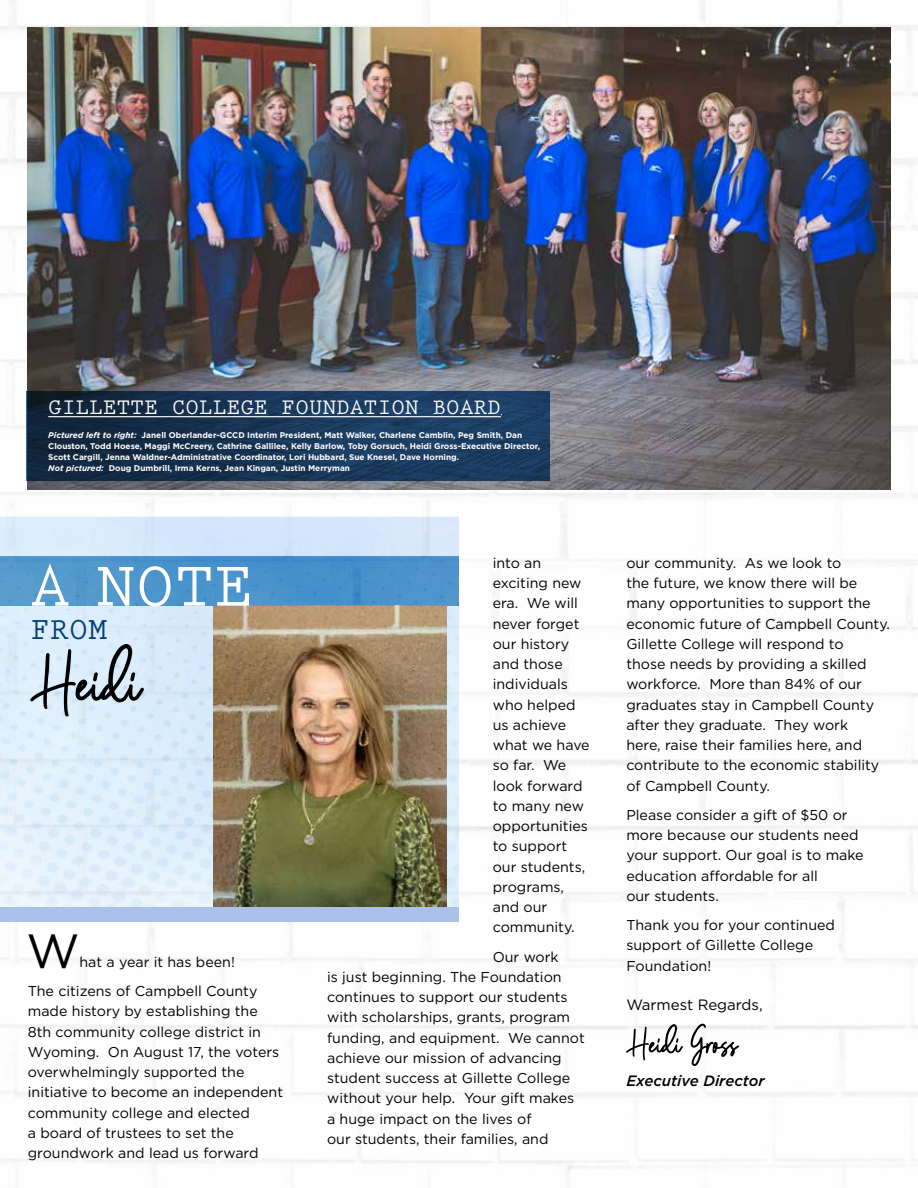
<style>
.page{position:relative;width:918px;height:1188px;background:#fff}
.page>*{position:absolute;margin:0;border:0;box-sizing:border-box;transform-origin:0 0}
.t1{font:700 108px "Hughson Alt";color:#000}
.t2{font:700 64.5px "Prestige Elite Std";color:#fff}
.t3{font:700 54px "Hughson Alt";color:#000}
.t4{font:48px "Gotham";color:#000}
.t5{font:700 31.5px "Prestige Elite Std";color:#003f73}
.t6{font:700 22.5px "Prestige Elite Std";letter-spacing:.01em;color:#fff}
.t7{font:italic 500 15px "Gotham";color:#000}
.t8{font:15px "Gotham";color:#000}
.t9{font:14.25px/20.2px "Gotham";color:#000}
.t10{font:700 8.25px/11.2px "Gotham";color:#fff}
.s1{font-style:italic}
</style>
<div class="page">
<img style="left:0;top:0;width:918px;height:1173px">
<img style="left:27px;top:27px;width:864px;height:462px">
<img style="left:0;top:515px;width:459px;height:392px">
<img style="left:214px;top:606px;width:232px;height:301px">
<div style="left:0;top:556px;width:459px;height:50px;background:linear-gradient(to right,#5299cc,#458ecb)"></div>
<div style="left:0;top:907px;width:459px;height:15px;background:#abc1e9"></div>
<svg style="left:26px;top:391px;width:524px;height:90px;background:#183554"></svg>
<hr style="left:48px;top:416px;width:453px;height:1px;background:#fff">
<h3 class="t6" style="left:48px;top:395px;width:454px">GILLETTE COLLEGE FOUNDATION BOARD</h3>
<p class="t10" style="left:48px;top:429px;width:493px"><span class="s1">Pictured left to right:</span> Janell Oberlander-GCCD Interim President, Matt Walker, Charlene Camblin, Peg Smith, Dan Clouston, Todd Hoese, Maggi McCreery, Cathrine Gallilee, Kelly Barlow, Toby Gorsuch, Heidi Gross-Executive Director, Scott Cargill, Jenna Waldner-Administrative Coordinator, Lori Hubbard, Sue Knesel, Dave Horning.<br><span class="s1">Not pictured:</span> Doug Dumbrill, Irma Kerns, Jean Kingan, Justin Merryman</p>
<h2 class="t2" style="left:31px;top:551px;width:224px">A NOTE</h2>
<h3 class="t5" style="left:31px;top:612px;width:78px">FROM</h3>
<h1 class="t1" style="left:31px;top:628px;width:112px">Heidi</h1>
<h3 class="t4" style="left:26px;top:920px;width:55px">W</h3>
<p class="t9" style="left:28px;top:947px;width:231px;line-height:29.2px;text-indent:52px">hat a year it has been!<br>The citizens of Campbell County</p>
<p class="t9" style="left:28px;top:1001px;width:257px">made history by establishing the<br>8th community college district in<br>Wyoming. On August 17, the voters overwhelmingly supported the initiative to become an independent community college and elected<br>a board of trustees to set the groundwork and lead us forward</p>
<p class="t9" style="left:493px;top:552px;width:98px">into an exciting new era. We will never forget our history and those individuals who helped us achieve what we have so far. We look forward to many new opportunities to support our students, programs, and our community.</p>
<p class="t9" style="left:327px;top:946px;width:259px;text-indent:166px">Our work<br>is just beginning. The Foundation continues to support our students with scholarships, grants, program funding, and equipment. We cannot achieve our mission of advancing student success at Gillette College without your help. Your gift makes a huge impact on the lives of<br>our students, their families, and</p>
<p class="t9" style="left:626px;top:552px;width:265px">our community. As we look to<br>the future, we know there will be many opportunities to support the economic future of Campbell County.<br>Gillette College will respond to<br>those needs by providing a skilled workforce. More than 84% of our graduates stay in Campbell County after they graduate. They work<br>here, raise their families here, and contribute to the economic stability of Campbell County.</p>
<p class="t9" style="left:626px;top:804px;width:239px">Please consider a gift of $50 or more because our students need your support. Our goal is to make education affordable for all<br>our students.</p>
<p class="t9" style="left:626px;top:915px;width:210px">Thank you for your continued support of Gillette College<br>Foundation!</p>
<p class="t8" style="left:626px;top:995px;width:138px">Warmest Regards,</p>
<h3 class="t3" style="left:626px;top:1016px;width:116px">Heidi Gross</h3>
<p class="t7" style="left:626px;top:1071px;width:140px">Executive Director</p>
</div>
